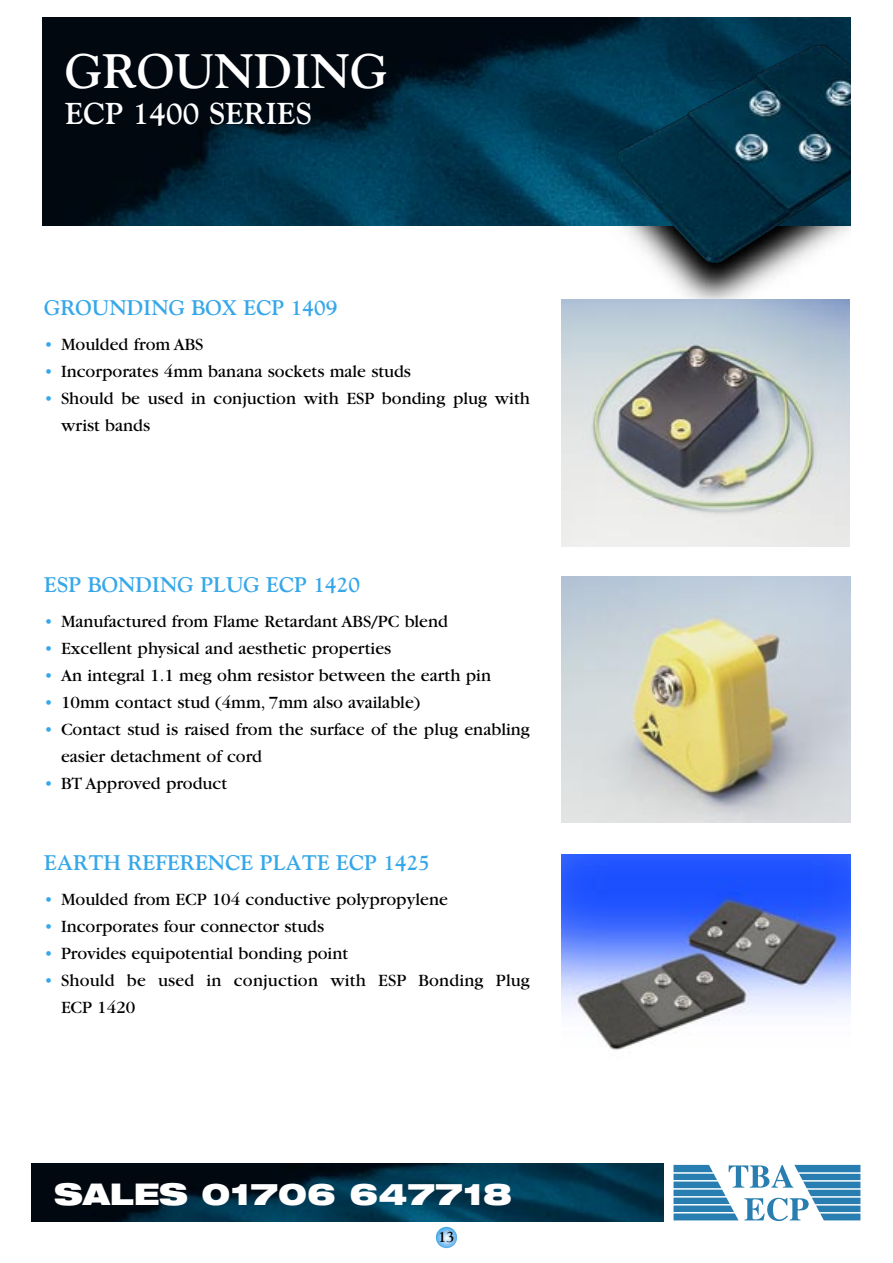
<style>
.page{position:relative;width:893px;height:1263px;background:#fff}
.page>*{position:absolute;margin:0;border:0;box-sizing:border-box;transform-origin:0 0}
.t1{font:700 48px "Goudy";color:#fff}
.t2{font:900 expanded 30px "Helvetica Neue";color:#fff}
.t3{font:700 30px "Goudy";color:#fff}
.t4{font:700 21px "Goudy";color:#36a7e9}
.t5{font:18px/27px "Garamond";color:#000}
.t6{font:700 15px "Goudy";color:#000}
.s1{color:#36a7e9}
</style>
<div class="page">
<svg style="left:436px;top:1227px;width:21px;height:21px"></svg>
<img style="left:430px;top:225px;width:420px;height:75px">
<img style="left:32px;top:1164px;width:632px;height:57px">
<svg style="left:673px;top:1165px;width:187px;height:56px"></svg>
<img style="left:43px;top:17px;width:807px;height:208px">
<img style="left:614px;top:42px;width:236px;height:222px">
<img style="left:561px;top:300px;width:289px;height:246px">
<img style="left:561px;top:576px;width:289px;height:247px">
<img style="left:561px;top:855px;width:289px;height:195px">
<h1 class="t1" style="left:65px;top:42px;width:324px">GROUNDING</h1>
<h2 class="t3" style="left:65px;top:96px;width:248px">ECP 1400 SERIES</h2>
<p class="t4" style="left:44px;top:295px;width:295px">GROUNDING BOX ECP 1409</p>
<p class="t5" style="left:44px;top:331px;width:161px"><span class="s1">•</span> Moulded from ABS</p>
<p class="t5" style="left:44px;top:358px;width:368px"><span class="s1">•</span> Incorporates 4mm banana sockets male studs</p>
<p class="t5" style="left:61px;top:385px;width:470px;text-indent:-17px"><span class="s1">•</span> Should be used in conjuction with ESP bonding plug with wrist bands</p>
<p class="t4" style="left:44px;top:572px;width:318px">ESP BONDING PLUG ECP 1420</p>
<p class="t5" style="left:44px;top:608px;width:405px"><span class="s1">•</span> Manufactured from Flame Retardant ABS/PC blend</p>
<p class="t5" style="left:44px;top:635px;width:349px"><span class="s1">•</span> Excellent physical and aesthetic properties</p>
<p class="t5" style="left:44px;top:662px;width:449px"><span class="s1">•</span> An integral 1.1 meg ohm resistor between the earth pin</p>
<p class="t5" style="left:44px;top:689px;width:378px"><span class="s1">•</span> 10mm contact stud (4mm, 7mm also available)</p>
<p class="t5" style="left:61px;top:716px;width:470px;text-indent:-17px"><span class="s1">•</span> Contact stud is raised from the surface of the plug enabling easier detachment of cord</p>
<p class="t5" style="left:44px;top:770px;width:185px"><span class="s1">•</span> BT Approved product</p>
<p class="t4" style="left:44px;top:850px;width:388px">EARTH REFERENCE PLATE ECP 1425</p>
<p class="t5" style="left:44px;top:886px;width:405px"><span class="s1">•</span> Moulded from ECP 104 conductive polypropylene</p>
<p class="t5" style="left:44px;top:913px;width:282px"><span class="s1">•</span> Incorporates four connector studs</p>
<p class="t5" style="left:44px;top:940px;width:306px"><span class="s1">•</span> Provides equipotential bonding point</p>
<p class="t5" style="left:61px;top:967px;width:470px;text-indent:-17px"><span class="s1">•</span> Should be used in conjuction with ESP Bonding Plug<br>ECP 1420</p>
<h2 class="t2" style="left:54px;top:1175px;width:459px">SALES 01706 647718</h2>
<p class="t6" style="left:438px;top:1227px;width:18px">13</p>
</div>
